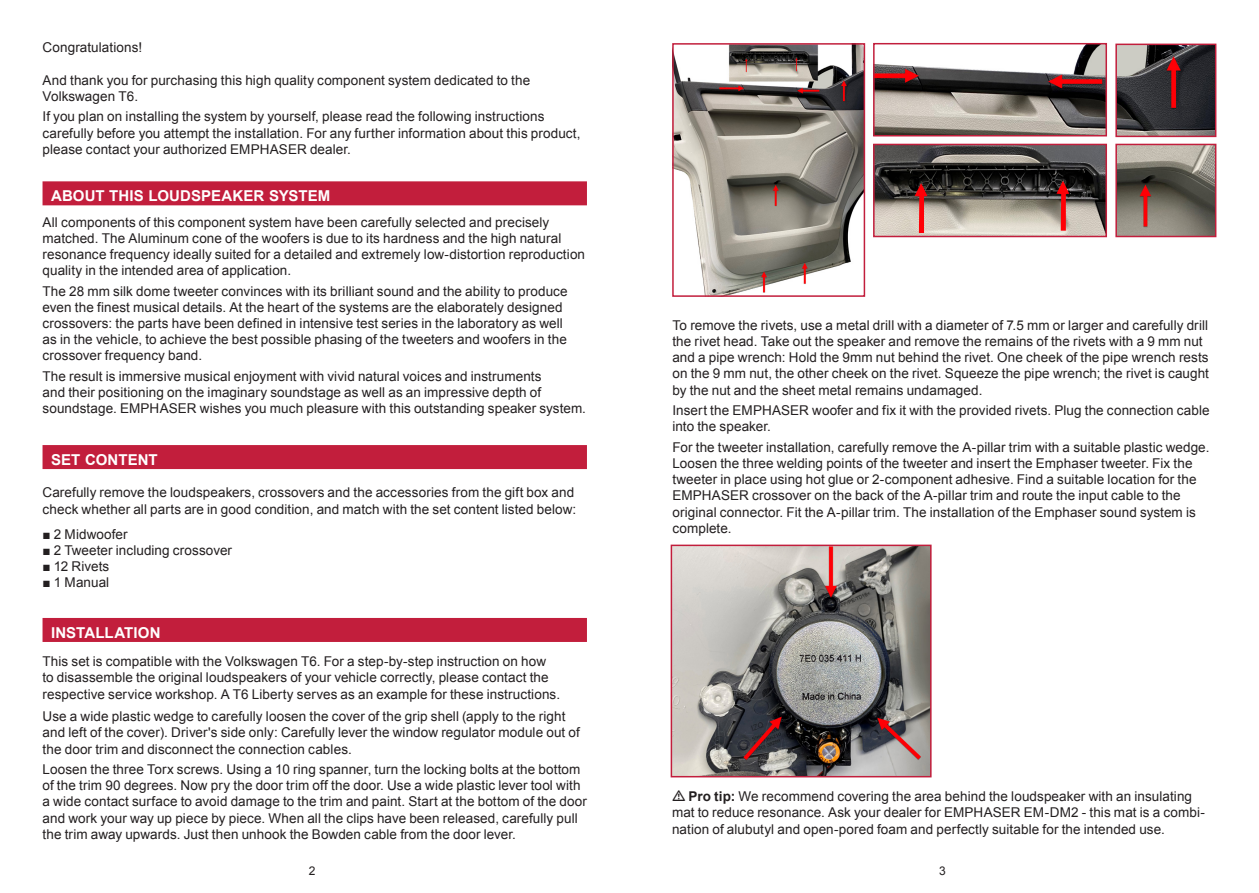
<style>
.page{position:relative;width:1259px;height:893px;background:#fff}
.page>*{position:absolute;margin:0;border:0;box-sizing:border-box;transform-origin:0 0}
.t1{font:700 15px "Arial";letter-spacing:.005em;color:#fff}
.t2{font:13.5px/16.2px "Arial";letter-spacing:.005em;color:#231f20}
.t3{font:12px "Arial";color:#231f20}
.s1{font-weight:700}
</style>
<div class="page">
<div style="left:43px;top:851px;width:544px;height:17px;border:2px solid #fff;border-radius:8px"></div>
<div style="left:43px;top:181px;width:544px;height:24px;background:#c21e3c"></div>
<div style="left:43px;top:445px;width:544px;height:24px;background:#c21e3c"></div>
<div style="left:43px;top:618px;width:544px;height:24px;background:#c21e3c"></div>
<img style="left:673px;top:548px;width:255px;height:226px">
<div style="left:670px;top:545px;width:261px;height:232px;border:2px solid #c21e3c"></div>
<img style="left:876px;top:46px;width:228px;height:87px">
<div style="left:873px;top:43px;width:234px;height:93px;border:2px solid #c21e3c"></div>
<img style="left:876px;top:147px;width:228px;height:87px">
<div style="left:873px;top:144px;width:234px;height:93px;border:2px solid #c21e3c"></div>
<img style="left:1118px;top:47px;width:95px;height:87px">
<div style="left:1115px;top:44px;width:101px;height:93px;border:2px solid #c21e3c"></div>
<img style="left:1118px;top:147px;width:95px;height:87px">
<div style="left:1115px;top:144px;width:101px;height:93px;border:2px solid #c21e3c"></div>
<svg style="left:1056px;top:181px;width:13px;height:50px"></svg>
<svg style="left:914px;top:183px;width:13px;height:50px"></svg>
<img style="left:675px;top:46px;width:187px;height:248px">
<div style="left:672px;top:43px;width:193px;height:254px;border:2px solid #c21e3c"></div>
<p class="t2" style="left:43px;top:40px;width:101px">Congratulations!</p>
<p class="t2" style="left:43px;top:72px;width:489px">And thank you for purchasing this high quality component system dedicated to the<br>Volkswagen T6.</p>
<p class="t2" style="left:43px;top:109px;width:539px">If you plan on installing the system by yourself, please read the following instructions carefully before you attempt the installation. For any further information about this product, please contact your authorized EMPHASER dealer.</p>
<p class="t1" style="left:51px;top:186px;width:281px">ABOUT THIS LOUDSPEAKER SYSTEM</p>
<p class="t2" style="left:43px;top:214px;width:544px">All components of this component system have been carefully selected and precisely matched. The Aluminum cone of the woofers is due to its hardness and the high natural resonance frequency ideally suited for a detailed and extremely low-distortion reproduction quality in the intended area of application.</p>
<p class="t2" style="left:43px;top:283px;width:527px">The 28 mm silk dome tweeter convinces with its brilliant sound and the ability to produce even the finest musical details. At the heart of the systems are the elaborately designed crossovers: the parts have been defined in intensive test series in the laboratory as well as in the vehicle, to achieve the best possible phasing of the tweeters and woofers in the crossover frequency band.</p>
<p class="t2" style="left:43px;top:368px;width:545px">The result is immersive musical enjoyment with vivid natural voices and instruments<br>and their positioning on the imaginary soundstage as well as an impressive depth of soundstage. EMPHASER wishes you much pleasure with this outstanding speaker system.</p>
<p class="t1" style="left:51px;top:450px;width:108px">SET CONTENT</p>
<p class="t2" style="left:43px;top:485px;width:535px">Carefully remove the loudspeakers, crossovers and the accessories from the gift box and check whether all parts are in good condition, and match with the set content listed below:</p>
<p class="t2" style="left:43px;top:526px;width:87px">■ 2 Midwoofer</p>
<p class="t2" style="left:43px;top:542px;width:191px">■ 2 Tweeter including crossover</p>
<p class="t2" style="left:43px;top:559px;width:68px">■ 12 Rivets</p>
<p class="t2" style="left:43px;top:575px;width:68px">■ 1 Manual</p>
<p class="t1" style="left:51px;top:623px;width:111px">INSTALLATION</p>
<p class="t2" style="left:43px;top:653px;width:519px">This set is compatible with the Volkswagen T6. For a step-by-step instruction on how to disassemble the original loudspeakers of your vehicle correctly, please contact the respective service workshop. A T6 Liberty serves as an example for these instructions.</p>
<p class="t2" style="left:43px;top:708px;width:539px">Use a wide plastic wedge to carefully loosen the cover of the grip shell (apply to the right and left of the cover). Driver's side only: Carefully lever the window regulator module out of the door trim and disconnect the connection cables.</p>
<p class="t2" style="left:43px;top:761px;width:546px">Loosen the three Torx screws. Using a 10 ring spanner, turn the locking bolts at the bottom of the trim 90 degrees. Now pry the door trim off the door. Use a wide plastic lever tool with a wide contact surface to avoid damage to the trim and paint. Start at the bottom of the door and work your way up piece by piece. When all the clips have been released, carefully pull the trim away upwards. Just then unhook the Bowden cable from the door lever.</p>
<p class="t2" style="left:672px;top:317px;width:538px">To remove the rivets, use a metal drill with a diameter of 7.5 mm or larger and carefully drill the rivet head. Take out the speaker and remove the remains of the rivets with a 9 mm nut and a pipe wrench: Hold the 9mm nut behind the rivet. One cheek of the pipe wrench rests on the 9 mm nut, the other cheek on the rivet. Squeeze the pipe wrench; the rivet is caught by the nut and the sheet metal remains undamaged.</p>
<p class="t2" style="left:672px;top:402px;width:539px">Insert the EMPHASER woofer and fix it with the provided rivets. Plug the connection cable into the speaker.</p>
<p class="t2" style="left:672px;top:439px;width:538px">For the tweeter installation, carefully remove the A-pillar trim with a suitable plastic wedge.<br>Loosen the three welding points of the tweeter and insert the Emphaser tweeter. Fix the tweeter in place using hot glue or 2-component adhesive. Find a suitable location for the EMPHASER crossover on the back of the A-pillar trim and route the input cable to the original connector. Fit the A-pillar trim. The installation of the Emphaser sound system is complete.</p>
<p class="t2" style="left:672px;top:788px;width:534px">• <span class="s1">Pro tip:</span> We recommend covering the area behind the loudspeaker with an insulating mat to reduce resonance. Ask your dealer for EMPHASER EM-DM2 - this mat is a combi&shy;nation of alubutyl and open-pored foam and perfectly suitable for the intended use.</p>
<p class="t3" style="left:309px;top:863px;width:8px">2</p>
<p class="t3" style="left:939px;top:863px;width:8px">3</p>
</div>
